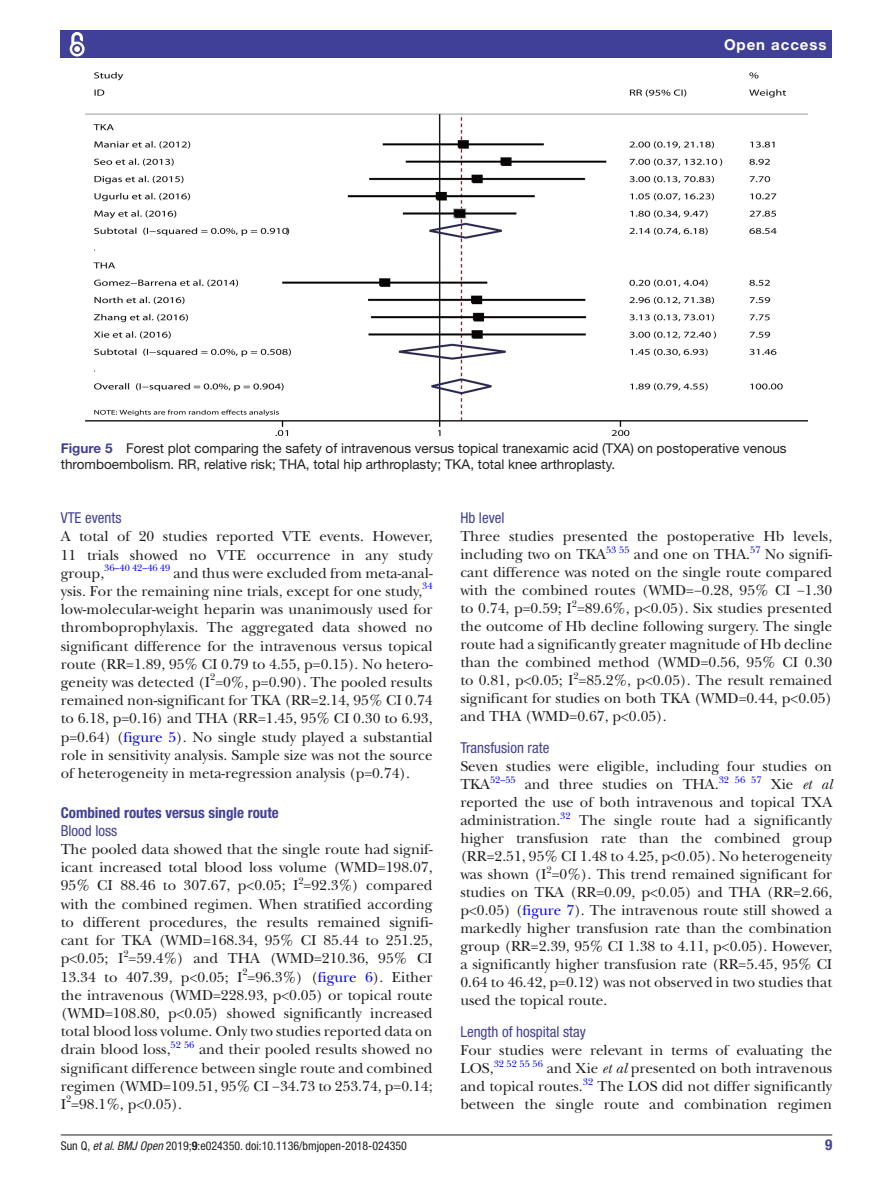
<style>
.page{position:relative;width:893px;height:1191px;background:#fff}
.page>*{position:absolute;margin:0;border:0;box-sizing:border-box;transform-origin:0 0}
.t1{font:15px/18.1px "New Baskerville";color:#231f20;text-align:justify}
.t2{font:condensed 15px "Helvetica Neue LT Std";color:#414099}
.t3{font:700 condensed 15px "Helvetica Neue LT Std";color:#414099}
.t4{font:700 15px "Helvetica Neue LT Std";letter-spacing:.065em;color:#fff}
.t5{font:13.5px/16.2px "Helvetica Neue LT Std";color:#231f20}
.t6{font:condensed 12px "Helvetica Neue LT Std";color:#231f20}
.t7{font:9.9px "New Baskerville";color:#00f}
.t8{font:9.9px "New Baskerville";color:#231f20}
.s1{font-weight:700;color:#414099}
.s2{color:#00f}
.s3{font-style:italic}
.s4{font-size:15px;color:#231f20}
.s5{font-weight:700}
</style>
<div class="page">
<hr style="left:61px;top:1134px;width:771px;height:1px;background:#231f20">
<div style="left:61px;top:31px;width:771px;height:27px;background:#414099"></div>
<svg style="left:69px;top:32px;width:16px;height:25px"></svg>
<img style="left:85px;top:73px;width:723px;height:362px">
<p class="t4" style="left:724px;top:35px;width:104px">Open access</p>
<p class="t5" style="left:61px;top:440px;width:727px"><span class="s1">Figure 5</span> Forest plot comparing the safety of intravenous versus topical tranexamic acid (TXA) on postoperative venous thromboembolism. RR, relative risk; THA, total hip arthroplasty; TKA, total knee arthroplasty.</p>
<p class="t2" style="left:61px;top:509px;width:62px">VTE events</p>
<p class="t1" style="left:61px;top:527px;width:373px">A total of 20 studies reported VTE events. However, 11 trials showed no VTE occurrence in any study group,</p>
<p class="t7" style="left:104px;top:562px;width:67px">36–40 42–46 49</p>
<p class="t1" style="left:61px;top:564px;width:373px;text-indent:113px">and thus were excluded from meta-anal&shy;ysis. For the remaining nine trials, except for one study,</p>
<p class="t7" style="left:422px;top:580px;width:12px">34</p>
<p class="t1" style="left:61px;top:600px;width:373px">low-molecular-weight heparin was unanimously used for thromboprophylaxis. The aggregated data showed no significant difference for the intravenous versus topical route (RR=1.89, 95% CI 0.79 to 4.55, p=0.15). No hetero&shy;geneity was detected (I =0%, p=0.90). The pooled results</p>
<p class="t8" style="left:210px;top:671px;width:7px">2</p>
<p class="t1" style="left:61px;top:691px;width:373px">remained non-significant for TKA (RR=2.14, 95% CI 0.74 to 6.18, p=0.16) and THA (RR=1.45, 95% CI 0.30 to 6.93, p=0.64) (<span class="s2">figure 5</span>). No single study played a substantial role in sensitivity analysis. Sample size was not the source of heterogeneity in meta-regression analysis (p=0.74).</p>
<p class="t3" style="left:61px;top:803px;width:220px">Combined routes versus single route</p>
<p class="t2" style="left:61px;top:822px;width:58px">Blood loss</p>
<p class="t1" style="left:61px;top:840px;width:373px">The pooled data showed that the single route had signif&shy;icant increased total blood loss volume (WMD=198.07, 95% CI 88.46 to 307.67, p&lt;0.05; I =92.3%) compared</p>
<p class="t8" style="left:298px;top:874px;width:7px">2</p>
<p class="t1" style="left:61px;top:895px;width:373px">with the combined regimen. When stratified according to different procedures, the results remained signifi&shy;cant for TKA (WMD=168.34, 95% CI 85.44 to 251.25, p&lt;0.05; I =59.4%) and THA (WMD=210.36, 95% CI</p>
<p class="t8" style="left:123px;top:947px;width:7px">2</p>
<p class="t1" style="left:61px;top:967px;width:373px">13.34 to 407.39, p&lt;0.05; I =96.3%) (<span class="s2">figure 6</span>). Either</p>
<p class="t8" style="left:242px;top:965px;width:7px">2</p>
<p class="t1" style="left:61px;top:986px;width:373px">the intravenous (WMD=228.93, p&lt;0.05) or topical route (WMD=108.80, p&lt;0.05) showed significantly increased total blood loss volume. Only two studies reported data on drain blood loss,</p>
<p class="t7" style="left:171px;top:1038px;width:25px">52 56</p>
<p class="t1" style="left:61px;top:1040px;width:373px;text-indent:138px">and their pooled results showed no significant difference between single route and combined regimen (WMD=109.51, 95% CI −34.73 to 253.74, p=0.14; I =98.1%, p&lt;0.05).</p>
<p class="t8" style="left:66px;top:1093px;width:7px">2</p>
<p class="t2" style="left:460px;top:509px;width:46px">Hb level</p>
<p class="t1" style="left:460px;top:527px;width:373px">Three studies presented the postoperative Hb levels, including two on TKA</p>
<p class="t7" style="left:750px;top:543px;width:12px">57</p>
<p class="t1" style="left:460px;top:545px;width:373px;text-indent:304px">No signifi&shy;cant difference was noted on the single route compared with the combined routes (WMD=−0.28, 95% CI −1.30 to 0.74, p=0.59; I =89.6%, p&lt;0.05). Six studies presented</p>
<p class="t7" style="left:606px;top:543px;width:25px">53 55</p>
<p class="t1" style="left:634px;top:545px;width:118px">and one on THA.</p>
<p class="t8" style="left:572px;top:597px;width:7px">2</p>
<p class="t1" style="left:460px;top:617px;width:373px">the outcome of Hb decline following surgery. The single route had a significantly greater magnitude of Hb decline than the combined method (WMD=0.56, 95% CI 0.30 to 0.81, p&lt;0.05; I =85.2%, p&lt;0.05). The result remained</p>
<p class="t8" style="left:573px;top:669px;width:7px">2</p>
<p class="t1" style="left:460px;top:689px;width:373px">significant for studies on both TKA (WMD=0.44, p&lt;0.05) and THA (WMD=0.67, p&lt;0.05).</p>
<p class="t2" style="left:460px;top:739px;width:90px">Transfusion rate</p>
<p class="t1" style="left:460px;top:757px;width:373px">Seven studies were eligible, including four studies on<br>TKA</p>
<p class="t7" style="left:490px;top:773px;width:27px">52–55</p>
<p class="t1" style="left:525px;top:775px;width:195px">and three studies on THA.</p>
<p class="t7" style="left:719px;top:773px;width:44px">32 56 57</p>
<p class="t1" style="left:460px;top:775px;width:373px;text-indent:310px">Xie <span class="s3">et al </span>reported the use of both intravenous and topical TXA administration.</p>
<p class="t7" style="left:560px;top:809px;width:12px">32</p>
<p class="t1" style="left:460px;top:811px;width:373px;text-indent:119px">The single route had a significantly higher transfusion rate than the combined group (RR=2.51, 95% CI 1.48 to 4.25, p&lt;0.05). No heterogeneity was shown (I =0%). This trend remained significant for</p>
<p class="t8" style="left:547px;top:863px;width:7px">2</p>
<p class="t1" style="left:460px;top:883px;width:373px">studies on TKA (RR=0.09, p&lt;0.05) and THA (RR=2.66, p&lt;0.05) (<span class="s2">figure 7</span>). The intravenous route still showed a markedly higher transfusion rate than the combination group (RR=2.39, 95% CI 1.38 to 4.11, p&lt;0.05). However, a significantly higher transfusion rate (RR=5.45, 95% CI 0.64 to 46.42, p=0.12) was not observed in two studies that used the topical route.</p>
<p class="t2" style="left:460px;top:1023px;width:127px">Length of hospital stay</p>
<p class="t1" style="left:460px;top:1041px;width:373px">Four studies were relevant in terms of evaluating the</p>
<p class="t7" style="left:460px;top:1057px;width:84px"><span class="s4">LOS,</span>32 52 55 56</p>
<p class="t1" style="left:460px;top:1059px;width:373px;text-indent:86px">and Xie <span class="s3">et al</span> presented on both intravenous and topical routes.</p>
<p class="t7" style="left:583px;top:1075px;width:12px">32</p>
<p class="t1" style="left:460px;top:1077px;width:373px;text-align:right">The LOS did not differ significantly<br>between the single route and combination regimen</p>
<p class="t6" style="left:61px;top:1138px;width:348px">Sun Q, <span class="s3">et al</span>. <span class="s3">BMJ Open</span> 2019;<span class="s5">9</span>:e024350. doi:10.1136/bmjopen-2018-024350</p>
<p class="t3" style="left:825px;top:1135px;width:9px">9</p>
</div>
